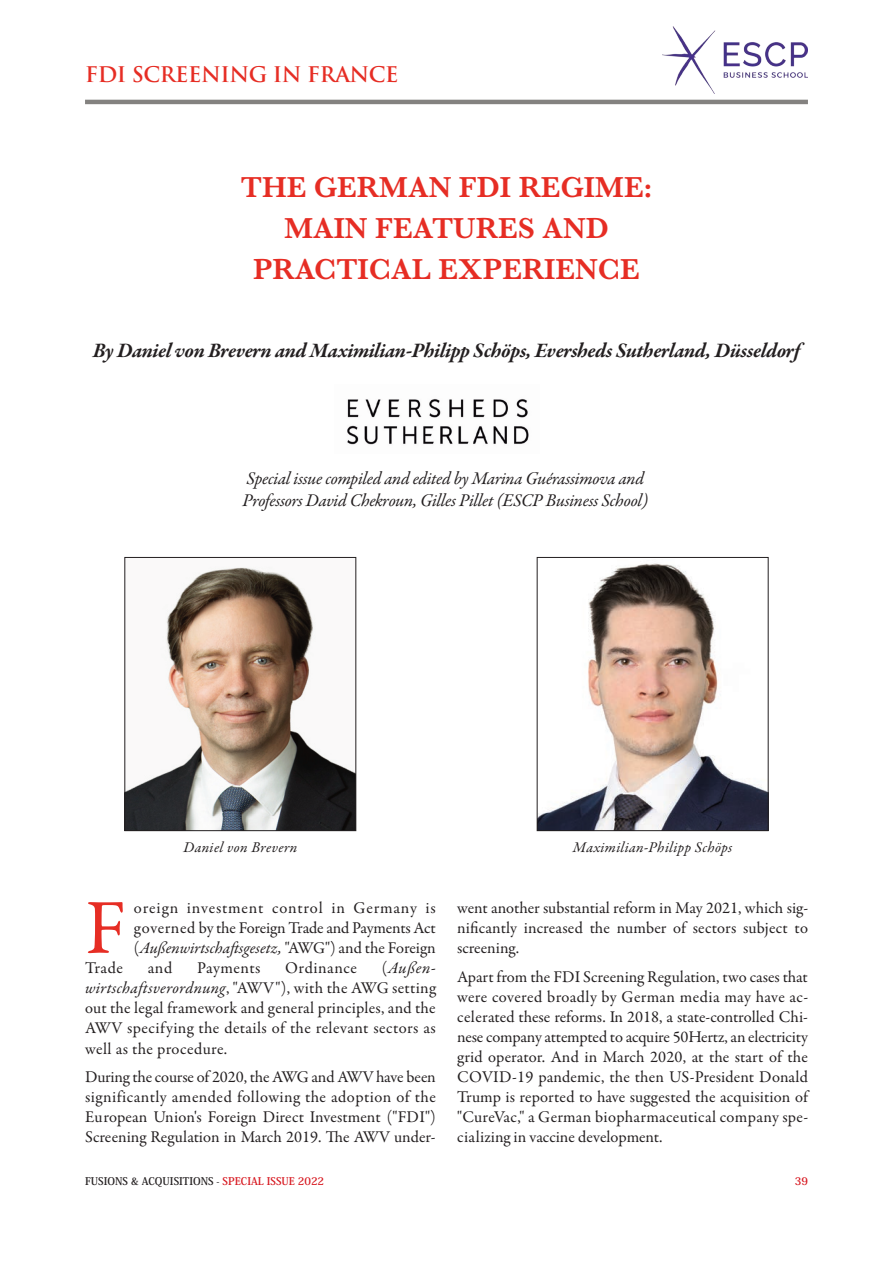
<style>
.page{position:relative;width:893px;height:1263px;background:#fff}
.page>*{position:absolute;margin:0;border:0;box-sizing:border-box;transform-origin:0 0}
.t1{font:78.3px "Garamond Premr Pro";color:#e62d24}
.t2{font:600 30px "Baskerville";color:#e62d24}
.t3{font:italic 700 21px "Garamond Premr Pro";letter-spacing:-.015em;color:#231f20}
.t4{font:700 21px "Trajan Pro";letter-spacing:-.02em;color:#e62d24}
.t5{font:italic 18px "Garamond Premr Pro";letter-spacing:-.015em;color:#231f20}
.t6{font:16.5px/20.1px "Garamond Premr Pro";letter-spacing:.01em;color:#231f20;text-align:justify}
.t7{font:16.5px "Garamond Premr Pro";letter-spacing:.03em;color:#231f20}
.t8{font:italic 15px "Garamond Premr Pro";letter-spacing:.025em;color:#231f20}
.t9{font:700 10.5px "Koz Min Pro";color:#231f20}
.t10{font:700 10.5px "Koz Min Pro";color:#d7171f}
.s1{font-style:italic}
.s2{color:#d7171f}
</style>
<div class="page">
<img style="left:662px;top:26px;width:146px;height:68px">
<hr style="left:85px;top:100px;width:723px;height:4px;background:#848280">
<img style="left:347px;top:399px;width:182px;height:46px">
<img style="left:126px;top:567px;width:228px;height:262px">
<div style="left:124px;top:557px;width:232px;height:274px;border:1px solid #231f20"></div>
<img style="left:539px;top:563px;width:227px;height:266px">
<div style="left:537px;top:557px;width:231px;height:274px;border:1px solid #231f20"></div>
<p class="t4" style="left:85px;top:63px;width:315px">FDI SCREENING IN FRANCE</p>
<p class="t2" style="left:241px;top:170px;width:413px">THE GERMAN FDI REGIME:</p>
<p class="t2" style="left:284px;top:211px;width:326px">MAIN FEATURES AND</p>
<p class="t2" style="left:253px;top:252px;width:388px">PRACTICAL EXPERIENCE</p>
<p class="t3" style="left:93px;top:342px;width:709px">By Daniel von Brevern and Maximilian-Philipp Schöps, Eversheds Sutherland, Düsseldorf</p>
<p class="t5" style="left:247px;top:471px;width:399px">Special issue compiled and edited by Marina Guérassimova and</p>
<p class="t5" style="left:242px;top:493px;width:407px">Professors David Chekroun, Gilles Pillet (ESCP Business School)</p>
<p class="t8" style="left:183px;top:841px;width:115px">Daniel von Brevern</p>
<p class="t8" style="left:573px;top:841px;width:161px">Maximilian-Philipp Schöps</p>
<p class="t1" style="left:85px;top:897px;width:43px">F</p>
<p class="t6" style="left:134px;top:899px;width:303px">oreign investment control in Germany is governed by the Foreign Trade and Payments Act (<span class="s1">Außenwirtschaftsgesetz,</span> "AWG") and the Foreign</p>
<p class="t6" style="left:85px;top:959px;width:39px">Trade</p>
<p class="t6" style="left:148px;top:959px;width:26px">and</p>
<p class="t7" style="left:197px;top:961px;width:65px">Payments</p>
<p class="t7" style="left:285px;top:961px;width:73px">Ordinance</p>
<p class="t6" style="left:85px;top:959px;width:352px;text-indent:297px">(<span class="s1">Außen&shy;wirtschaftsverordnung</span>, "AWV"), with the AWG setting out the legal framework and general principles, and the AWV specifying the details of the relevant sectors as well as the procedure.</p>
<p class="t6" style="left:85px;top:1068px;width:352px">During the course of 2020, the AWG and AWV have been significantly amended following the adoption of the European Union's Foreign Direct Investment ("FDI")<br>Screening Regulation in March 2019. The AWV under-</p>
<p class="t6" style="left:457px;top:899px;width:353px">went another substantial reform in May 2021, which sig&shy;nificantly increased the number of sectors subject to screening.</p>
<p class="t6" style="left:457px;top:968px;width:353px">Apart from the FDI Screening Regulation, two cases that were covered broadly by German media may have ac&shy;celerated these reforms. In 2018, a state-controlled Chi&shy;nese company attempted to acquire 50Hertz, an electricity grid operator. And in March 2020, at the start of the COVID-19 pandemic, the then US-President Donald Trump is reported to have suggested the acquisition of "CureVac," a German biopharmaceutical company spe&shy;cializing in vaccine development.</p>
<p class="t9" style="left:85px;top:1176px;width:241px">FUSIONS &amp; ACQUISITIONS - <span class="s2">SPECIAL ISSUE 2022</span></p>
<p class="t10" style="left:795px;top:1176px;width:15px">39</p>
</div>
